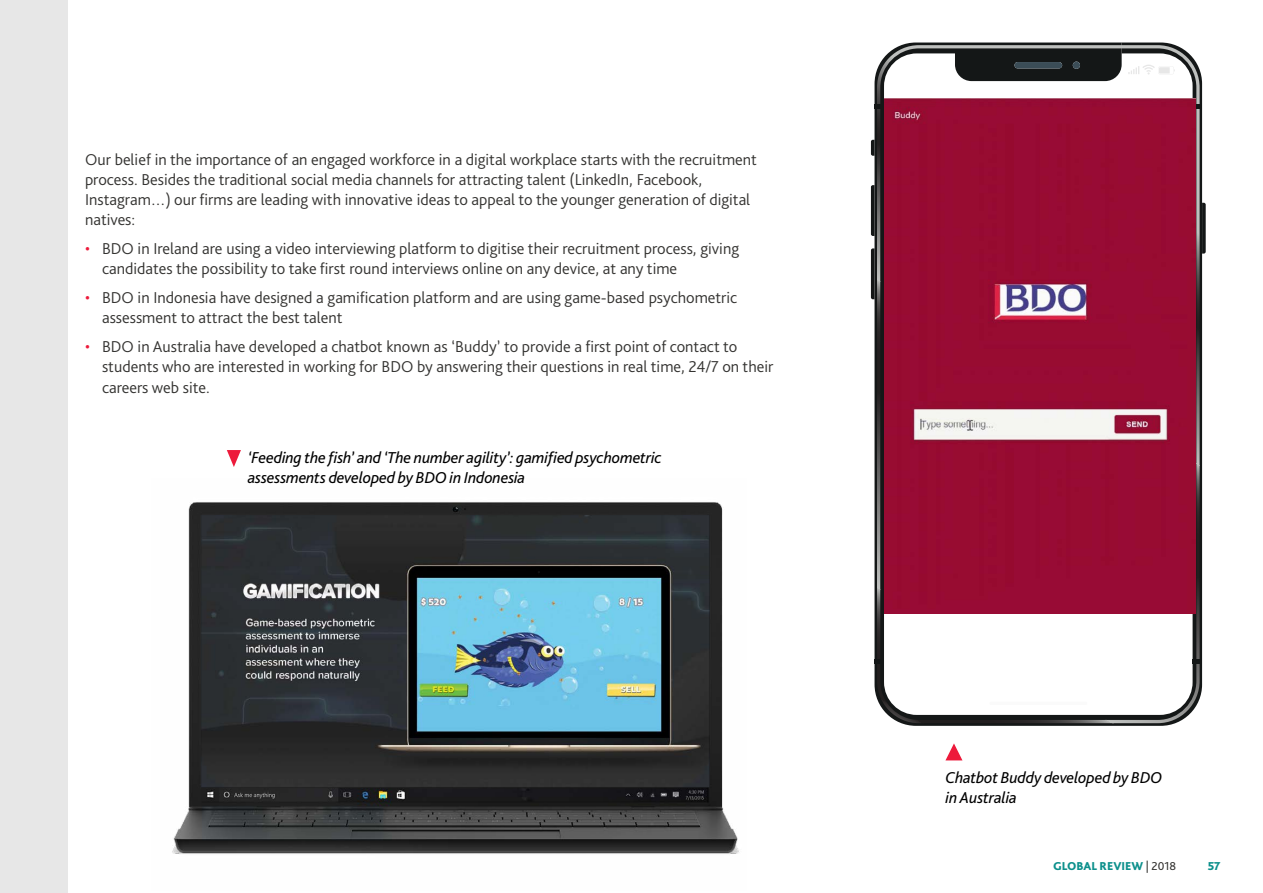
<style>
.page{position:relative;width:1263px;height:893px;background:#fff}
.page>*{position:absolute;margin:0;border:0;box-sizing:border-box;transform-origin:0 0}
.t1{font:300 16.5px/20.2px "Bliss Pro";color:#343331}
.t2{font:italic 16.5px/20.2px "Bliss Pro";letter-spacing:-.01em;color:#000}
.t3{font:800 12px "Bliss Pro";color:#0d908c}
.s1{color:#ed1a3b}
.s2{font-weight:400;color:#343331}
</style>
<div class="page">
<svg style="left:1202px;top:203px;width:4px;height:51px"></svg>
<svg style="left:874px;top:43px;width:328px;height:683px;background:#474949"></svg>
<svg style="left:955px;top:43px;width:167px;height:2px"></svg>
<svg style="left:877px;top:45px;width:322px;height:678px"></svg>
<div style="left:1073px;top:62px;width:7px;height:7px;background:#3b4d57;border-radius:50%"></div>
<div style="left:1014px;top:62px;width:48px;height:6px;background:#3b4d57;border-radius:3px"></div>
<svg style="left:871px;top:248px;width:3px;height:51px"></svg>
<svg style="left:871px;top:185px;width:3px;height:51px"></svg>
<svg style="left:871px;top:140px;width:3px;height:16px"></svg>
<hr style="left:989px;top:702px;width:98px;height:3px;background:#fafafa;border-radius:2px">
<svg style="left:1128px;top:65px;width:47px;height:10px"></svg>
<svg style="left:1195px;top:104px;width:7px;height:5px"></svg>
<div style="left:874px;top:104px;width:10px;height:5px;background:#141717"></div>
<div style="left:1192px;top:659px;width:10px;height:5px;background:#141717"></div>
<div style="left:874px;top:659px;width:10px;height:5px;background:#141717"></div>
<svg style="left:945px;top:743px;width:17px;height:17px"></svg>
<img style="left:884px;top:98px;width:311px;height:515px">
<svg style="left:227px;top:450px;width:14px;height:17px"></svg>
<img style="left:172px;top:502px;width:567px;height:352px">
<div style="left:0;top:0;width:67px;height:893px;background:#e7e7e7"></div>
<p class="t1" style="left:85px;top:149px;width:673px">Our belief in the importance of an engaged workforce in a digital workplace starts with the recruitment process. Besides the traditional social media channels for attracting talent (LinkedIn, Facebook, Instagram…) our firms are leading with innovative ideas to appeal to the younger generation of digital natives:</p>
<p class="t1" style="left:102px;top:238px;width:639px;text-indent:-17px"><span class="s1">•</span> BDO in Ireland are using a video interviewing platform to digitise their recruitment process, giving candidates the possibility to take first round interviews online on any device, at any time</p>
<p class="t1" style="left:102px;top:287px;width:637px;text-indent:-17px"><span class="s1">•</span> BDO in Indonesia have designed a gamification platform and are using game-based psychometric assessment to attract the best talent</p>
<p class="t1" style="left:102px;top:336px;width:673px;text-indent:-17px"><span class="s1">•</span> BDO in Australia have developed a chatbot known as ‘Buddy’ to provide a first point of contact to students who are interested in working for BDO by answering their questions in real time, 24/7 on their careers web site.</p>
<p class="t2" style="left:248px;top:447px;width:415px">‘Feeding the fish’ and ‘The number agility’: gamified psychometric assessments developed by BDO in Indonesia</p>
<p class="t2" style="left:945px;top:767px;width:218px">Chatbot Buddy developed by BDO in Australia</p>
<p class="t3" style="left:1053px;top:859px;width:125px">GLOBAL REVIEW <span class="s2">| 2018</span></p>
<p class="t3" style="left:1208px;top:859px;width:14px">57</p>
</div>
